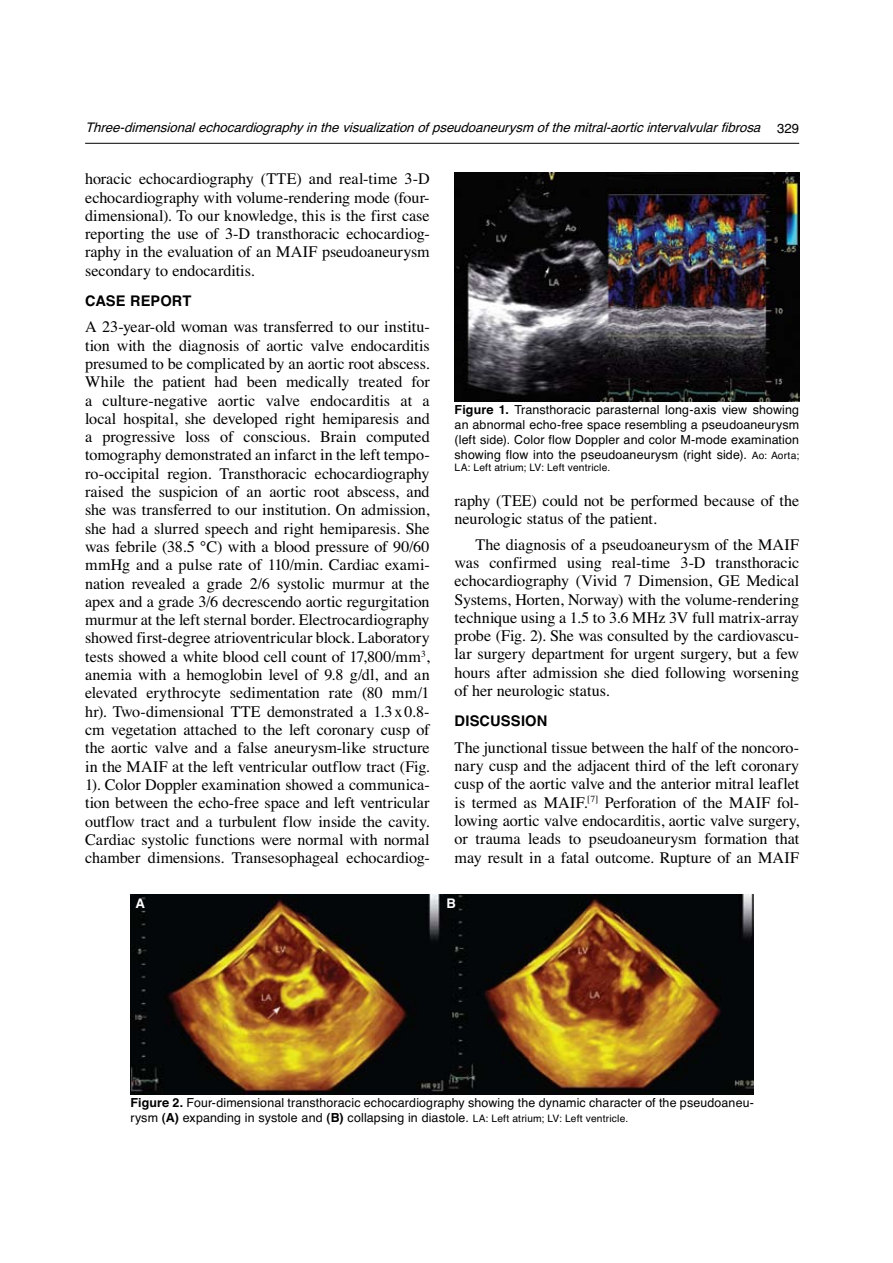
<style>
.page{position:relative;width:893px;height:1263px;background:#fff}
.page>*{position:absolute;margin:0;border:0;box-sizing:border-box;transform-origin:0 0}
.t1{font:16.05px/18.3px "Times";letter-spacing:-.005em;color:#000;text-align:justify}
.t2{font:700 14.7px "Helvetica";letter-spacing:.01em;color:#000}
.t3{font:italic 13.2px "Helvetica";color:#000}
.t4{font:700 13.2px "Helvetica";color:#fff}
.t5{font:12.45px/15px "Helvetica";letter-spacing:.01em;color:#000;text-align:justify}
.t6{font:10.2px "Helvetica";letter-spacing:.015em;color:#000}
.s1{font-style:normal}
.s2{font-weight:700}
.s3{font-size:10.2px}
</style>
<div class="page">
<hr style="left:85px;top:143px;width:714px;height:1px;background:#000">
<img style="left:455px;top:172px;width:344px;height:230px">
<img style="left:130px;top:894px;width:623px;height:200px">
<p class="t3" style="left:85px;top:123px;width:715px">Three-dimensionalechocardiography in the visualization ofpseudoaneurysm ofthe mitral-aortic intervalvularfibrosa <span class="s1">3 2 9</span></p>
<p class="t1" style="left:85px;top:171px;width:346px">horacic echocardiography (TTE) and real-time 3-D echocardiography with volume-rendering mode (four&shy;dimensional). To our knowledge, this is the first case reporting the use of 3-D transthoracic echocardiog&shy;raphy in the evaluation of an MAIF pseudoaneurysm secondary to endocarditis.</p>
<p class="t2" style="left:85px;top:295px;width:108px">CASE REPORT</p>
<p class="t1" style="left:85px;top:319px;width:346px">A 23-year-old woman was transferred to our institu&shy;tion with the diagnosis of aortic valve endocarditis presumed to be complicated by an aortic root abscess.<br>While the patient had been medically treated for a culture-negative aortic valve endocarditis at a local hospital, she developed right hemiparesis and a progressive loss of conscious. Brain computed tomography demonstrated an infarct in the left tempo&shy;ro-occipital region. Transthoracic echocardiography raised the suspicion of an aortic root abscess, and she was transferred to our institution. On admission, she had a slurred speech and right hemiparesis. She was febrile (38.5 °C) with a blood pressure of 90/60 mmHg and a pulse rate of 110/min. Cardiac exami&shy;nation revealed a grade 2/6 systolic murmur at the apex and a grade 3/6 decrescendo aortic regurgitation murmur at the left sternal border. Electrocardiography showed first-degree atrioventricular block. Laboratory tests showed a white blood cell count of 17,800/mm<sup>3</sup>, anemia with a hemoglobin level of 9.8 g/dl, and an elevated erythrocyte sedimentation rate (80 mm/1 hr). Two-dimensional TTE demonstrated a 1.3x0.8- cm vegetation attached to the left coronary cusp of the aortic valve and a false aneurysm-like structure in the MAIF at the left ventricular outflow tract (Fig.<br>1). Color Doppler examination showed a communica&shy;tion between the echo-free space and left ventricular outflow tract and a turbulent flow inside the cavity.<br>Cardiac systolic functions were normal with normal chamber dimensions. Transesophageal echocardiog-</p>
<p class="t5" style="left:455px;top:403px;width:346px"><span class="s2">Figure 1.</span> Transthoracic parasternal long-axis view showing an abnormal echo-free space resembling a pseudoaneurysm (left side). Color flow Doppler and color M-mode examination showing flow into the pseudoaneurysm (right side). <span class="s3">Ao: Aorta;</span></p>
<p class="t6" style="left:455px;top:464px;width:157px">LA: Left atrium; LV: Left ventricle.</p>
<p class="t1" style="left:455px;top:493px;width:346px">raphy (TEE) could not be performed because of the neurologic status of the patient.</p>
<p class="t1" style="left:455px;top:537px;width:346px;text-indent:21px">The diagnosis of a pseudoaneurysm of the MAIF was confirmed using real-time 3-D transthoracic echocardiography (Vivid 7 Dimension, GE Medical Systems, Horten, Norway) with the volume-rendering technique using a 1.5 to 3.6 MHz 3V full matrix-array probe (Fig. 2). She was consulted by the cardiovascu&shy;lar surgery department for urgent surgery, but a few hours after admission she died following worsening of her neurologic status.</p>
<p class="t2" style="left:455px;top:716px;width:94px">DISCUSSION</p>
<p class="t1" style="left:455px;top:740px;width:346px">The junctional tissue between the half of the noncoro&shy;nary cusp and the adjacent third of the left coronary cusp of the aortic valve and the anterior mitral leaflet is termed as MAIF.<sup>[7]</sup> Perforation of the MAIF fol&shy;lowing aortic valve endocarditis, aortic valve surgery, or trauma leads to pseudoaneurysm formation that may result in a fatal outcome. Rupture of an MAIF</p>
<p class="t4" style="left:135px;top:899px;width:11px">A</p>
<p class="t4" style="left:447px;top:899px;width:11px">B</p>
<p class="t5" style="left:130px;top:1096px;width:625px"><span class="s2">Figure 2.</span> Four-dimensional transthoracic echocardiography showing the dynamic character of the pseudoaneu&shy;rysm <span class="s2">(A)</span> expanding in systole and <span class="s2">(B)</span> collapsing in diastole. <span class="s3">LA: Left atrium; LV: Left ventricle.</span></p>
</div>
